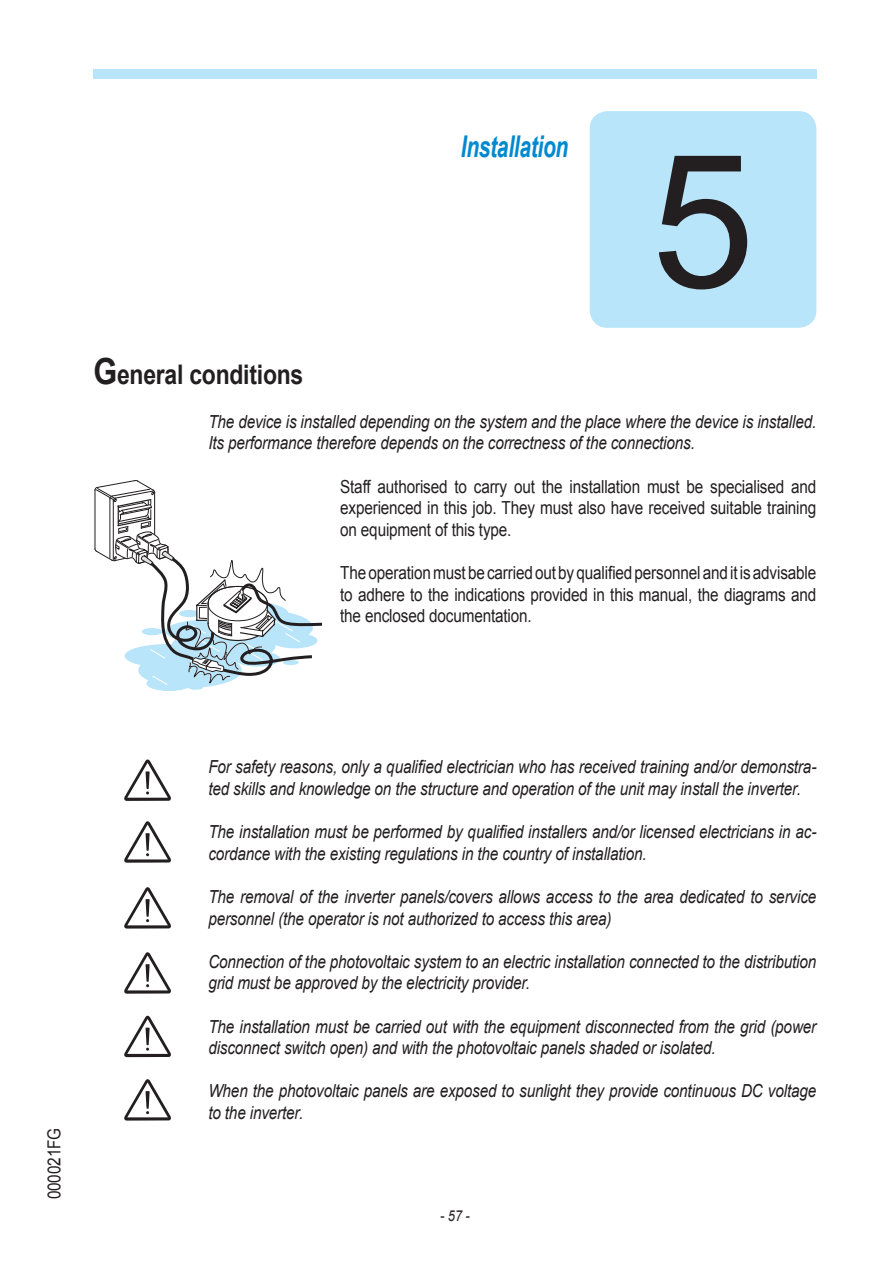
<style>
.page{position:relative;width:893px;height:1263px;background:#fff}
.page>*{position:absolute;margin:0;border:0;box-sizing:border-box;transform-origin:0 0}
.ABB_Manuale_-_Numero{font:186px "Arial";color:#231f20}
.ABB_-_Capitolo{font:italic 700 30px "Arial Narrow";letter-spacing:-.01em;color:#0089cf;scale:.85 1}
.ABB_-_Titolo{font:700 27px "Arial";letter-spacing:-.01em;color:#231f20;scale:.85 1}
.ABB_-_Note{font:italic 18px/21.6px "Arial";letter-spacing:-.01em;color:#231f20;scale:.85 1}
.ABB_-_Corpo_testo{font:18px/21.6px "Arial";letter-spacing:-.01em;color:#231f20;text-align:justify;scale:.85 1}
.t1{font:italic 15px "Arial";color:#231f20;scale:.85 1}
.s1{font-size:36px}
</style>
<div class="page">
<div style="left:93px;top:70px;width:723px;height:9px;background:#b9e5fa"></div>
<div style="left:590px;top:111px;width:226px;height:217px;background:#b9e5fa;border-radius:18px"></div>
<svg style="left:124px;top:759px;width:47px;height:42px"></svg>
<svg style="left:124px;top:821px;width:47px;height:42px"></svg>
<svg style="left:124px;top:952px;width:47px;height:42px"></svg>
<svg style="left:124px;top:887px;width:47px;height:42px"></svg>
<svg style="left:124px;top:1016px;width:47px;height:41px"></svg>
<svg style="left:124px;top:1079px;width:47px;height:42px"></svg>
<div style="left:146px;top:676px;width:46px;height:15px;background:#b9e5fa;border-radius:50%"></div>
<div style="left:138px;top:653px;width:104px;height:35px;background:#b9e5fa;border-radius:50%"></div>
<div style="left:188px;top:684px;width:15px;height:6px;background:#b9e5fa;border-radius:50%"></div>
<svg style="left:94px;top:480px;width:229px;height:205px"></svg>
<p class="ABB_-_Capitolo" style="left:461px;top:123px;width:128px">Installation</p>
<p class="ABB_Manuale_-_Numero" style="left:651px;top:100px;width:105px">5</p>
<p class="ABB_-_Titolo" style="left:94px;top:357px;width:248px"><span class="s1">G</span>eneral conditions</p>
<p class="ABB_-_Note" style="left:208px;top:411px;width:717px">The device is installed depending on the system and the place where the device is installed.<br>Its performance therefore depends on the correctness of the connections.</p>
<p class="ABB_-_Corpo_testo" style="left:340px;top:476px;width:562px">Staff authorised to carry out the installation must be specialised and experienced in this job. They must also have received suitable training on equipment of this type.</p>
<p class="ABB_-_Corpo_testo" style="left:340px;top:562px;width:562px">The operation must be carried out by qualified personnel and it is advisable to adhere to the indications provided in this manual, the diagrams and the enclosed documentation.</p>
<p class="ABB_-_Corpo_testo" style="left:43px;top:1199px;width:85px;rotate:-90deg">000021FG</p>
<p class="ABB_-_Note" style="left:208px;top:756px;width:717px">For safety reasons, only a qualified electrician who has received training and/or demonstra&shy;ted skills and knowledge on the structure and operation of the unit may install the inverter.</p>
<p class="ABB_-_Note" style="left:208px;top:821px;width:717px">The installation must be performed by qualified installers and/or licensed electricians in ac&shy;cordance with the existing regulations in the country of installation.</p>
<p class="ABB_-_Note" style="left:208px;top:886px;width:717px">The removal of the inverter panels/covers allows access to the area dedicated to service personnel (the operator is not authorized to access this area)</p>
<p class="ABB_-_Note" style="left:208px;top:951px;width:717px">Connection of the photovoltaic system to an electric installation connected to the distribution grid must be approved by the electricity provider.</p>
<p class="ABB_-_Note" style="left:208px;top:1016px;width:717px">The installation must be carried out with the equipment disconnected from the grid (power disconnect switch open) and with the photovoltaic panels shaded or isolated.</p>
<p class="ABB_-_Note" style="left:208px;top:1080px;width:717px">When the photovoltaic panels are exposed to sunlight they provide continuous DC voltage to the inverter.</p>
<p class="t1" style="left:440px;top:1206px;width:37px">- 57 -</p>
</div>
